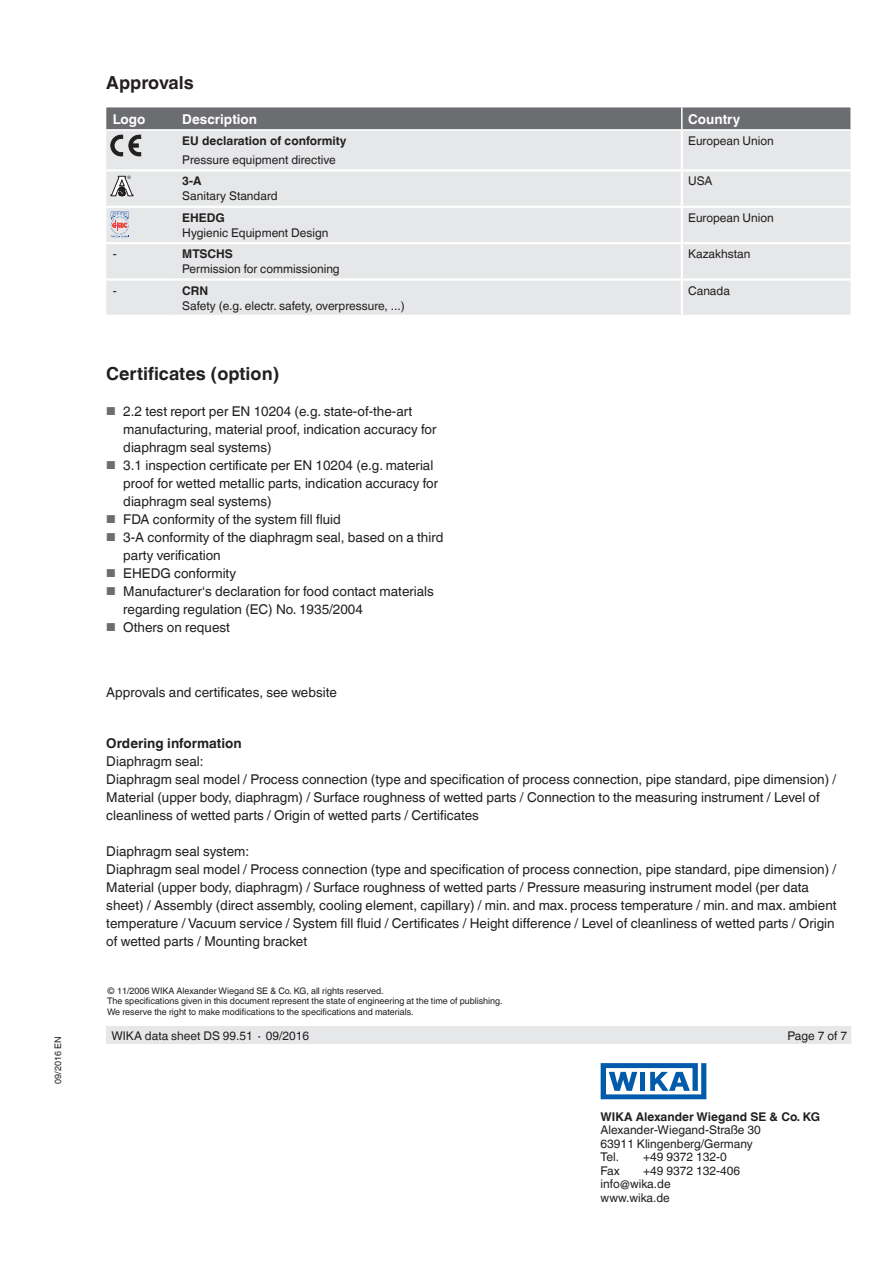
<style>
.page{position:relative;width:893px;height:1263px;background:#fff}
.page>*{position:absolute;margin:0;border:0;box-sizing:border-box;transform-origin:0 0}
.t1{font:700 18px "Helvetica World";color:#231f20}
.t2{font:13.5px/18px "Helvetica World";color:#231f20}
.t3{font:700 13.5px "Helvetica World";color:#fff}
.t4{font:700 13.5px "Helvetica World";color:#231f20}
.t5{font:12px/13.5px "Helvetica World";color:#231f20}
.t6{font:700 12px "Helvetica World";color:#231f20}
.t7{font:9px/10.5px "Helvetica World";color:#231f20}
.t8{font:4.65px "Arial";color:#231f20}
.s1{font-size:11.55px;color:#6c6d70}
</style>
<div class="page">
<div style="left:106px;top:1026px;width:744px;height:18px;background:#e6e7e9"></div>
<svg style="left:601px;top:1063px;width:105px;height:36px"></svg>
<div style="left:106px;top:156px;width:744px;height:159px;background:#e6e7e9"></div>
<hr style="left:176px;top:278px;width:506px;height:3px;background:#fff">
<hr style="left:106px;top:169px;width:70px;height:3px;background:#fff">
<hr style="left:176px;top:169px;width:506px;height:3px;background:#fff">
<hr style="left:682px;top:169px;width:168px;height:3px;background:#fff">
<hr style="left:106px;top:242px;width:70px;height:2px;background:#fff">
<hr style="left:176px;top:242px;width:506px;height:2px;background:#fff">
<hr style="left:682px;top:242px;width:168px;height:2px;background:#fff">
<hr style="left:681px;top:244px;width:2px;height:34px;background:#fff">
<hr style="left:106px;top:206px;width:70px;height:2px;background:#fff">
<hr style="left:682px;top:206px;width:168px;height:2px;background:#fff">
<hr style="left:106px;top:278px;width:70px;height:3px;background:#fff">
<hr style="left:682px;top:278px;width:168px;height:3px;background:#fff">
<hr style="left:681px;top:131px;width:2px;height:38px;background:#fff">
<hr style="left:176px;top:206px;width:506px;height:2px;background:#fff">
<hr style="left:681px;top:172px;width:2px;height:34px;background:#fff">
<hr style="left:681px;top:208px;width:2px;height:34px;background:#fff">
<hr style="left:681px;top:281px;width:2px;height:34px;background:#fff">
<svg style="left:106px;top:107px;width:744px;height:49px;background:#afb0b3"></svg>
<svg style="left:111px;top:176px;width:22px;height:20px"></svg>
<svg style="left:111px;top:211px;width:18px;height:27px"></svg>
<p class="t7" style="left:53px;top:1083px;width:49px;rotate:-90deg">09/2016 EN</p>
<h1 class="t1" style="left:106px;top:73px;width:89px">Approvals</h1>
<p class="t3" style="left:113px;top:111px;width:34px">Logo</p>
<p class="t3" style="left:182px;top:111px;width:76px">Description</p>
<p class="t3" style="left:688px;top:111px;width:54px">Country</p>
<p class="t6" style="left:182px;top:133px;width:166px">EU declaration of conformity</p>
<p class="t5" style="left:182px;top:153px;width:155px">Pressure equipment directive</p>
<p class="t5" style="left:688px;top:134px;width:87px">European Union</p>
<p class="t8" style="left:128px;top:174px;width:5px">®</p>
<p class="t6" style="left:182px;top:174px;width:21px">3-A</p>
<p class="t5" style="left:182px;top:189px;width:97px">Sanitary Standard</p>
<p class="t5" style="left:688px;top:174px;width:26px">USA</p>
<p class="t6" style="left:182px;top:211px;width:44px">EHEDG</p>
<p class="t5" style="left:182px;top:226px;width:148px">Hygienic Equipment Design</p>
<p class="t5" style="left:688px;top:211px;width:87px">European Union</p>
<p class="t5" style="left:113px;top:247px;width:5px">-</p>
<p class="t6" style="left:182px;top:247px;width:52px">MTSCHS</p>
<p class="t5" style="left:182px;top:262px;width:159px">Permission for commissioning</p>
<p class="t5" style="left:688px;top:247px;width:64px">Kazakhstan</p>
<p class="t5" style="left:113px;top:284px;width:5px">-</p>
<p class="t6" style="left:182px;top:283px;width:27px">CRN</p>
<p class="t5" style="left:182px;top:299px;width:224px">Safety (e.g. electr. safety, overpressure, ...)</p>
<p class="t5" style="left:688px;top:284px;width:43px">Canada</p>
<h1 class="t1" style="left:106px;top:363px;width:175px">Certificates (option)</h1>
<p class="t2" style="left:123px;top:402px;width:315px;text-indent:-17px"><span class="s1">■</span> 2.2 test report per EN 10204 (e.g. state-of-the-art manufacturing, material proof, indication accuracy for diaphragm seal systems)</p>
<p class="t2" style="left:123px;top:456px;width:316px;text-indent:-17px"><span class="s1">■</span> 3.1 inspection certificate per EN 10204 (e.g. material proof for wetted metallic parts, indication accuracy for diaphragm seal systems)</p>
<p class="t2" style="left:106px;top:510px;width:236px"><span class="s1">■</span> FDA conformity of the system fill fluid</p>
<p class="t2" style="left:123px;top:528px;width:322px;text-indent:-17px"><span class="s1">■</span> 3-A conformity of the diaphragm seal, based on a third party verification</p>
<p class="t2" style="left:106px;top:564px;width:131px"><span class="s1">■</span> EHEDG conformity</p>
<p class="t2" style="left:123px;top:582px;width:312px;text-indent:-17px"><span class="s1">■</span> Manufacturer‘s declaration for food contact materials regarding regulation (EC) No. 1935/2004</p>
<p class="t2" style="left:106px;top:618px;width:125px"><span class="s1">■</span> Others on request</p>
<p class="t2" style="left:106px;top:683px;width:232px">Approvals and certificates, see website</p>
<p class="t4" style="left:106px;top:735px;width:137px">Ordering information</p>
<p class="t2" style="left:106px;top:752px;width:731px">Diaphragm seal:<br>Diaphragm seal model / Process connection (type and specification of process connection, pipe standard, pipe dimension) / Material (upper body, diaphragm) / Surface roughness of wetted parts / Connection to the measuring instrument / Level of cleanliness of wetted parts / Origin of wetted parts / Certificates</p>
<p class="t2" style="left:106px;top:842px;width:732px">Diaphragm seal system:<br>Diaphragm seal model / Process connection (type and specification of process connection, pipe standard, pipe dimension) / Material (upper body, diaphragm) / Surface roughness of wetted parts / Pressure measuring instrument model (per data sheet) / Assembly (direct assembly, cooling element, capillary) / min. and max. process temperature / min. and max. ambient temperature / Vacuum service / System fill fluid / Certificates / Height difference / Level of cleanliness of wetted parts / Origin of wetted parts / Mounting bracket</p>
<p class="t7" style="left:107px;top:985px;width:397px">© 11/2006 WIKA Alexander Wiegand SE &amp; Co. KG, all rights reserved.<br>The specifications given in this document represent the state of engineering at the time of publishing.<br>We reserve the right to make modifications to the specifications and materials.</p>
<p class="t5" style="left:111px;top:1029px;width:199px">WIKA data sheet DS 99.51 ∙ 09/2016</p>
<p class="t5" style="left:788px;top:1029px;width:61px">Page 7 of 7</p>
<p class="t6" style="left:601px;top:1109px;width:221px">WIKA Alexander Wiegand SE &amp; Co. KG</p>
<p class="t5" style="left:601px;top:1123px;width:162px">Alexander-Wiegand-Straße 30<br>63911 Klingenberg/Germany<br>Tel.</p>
<p class="t5" style="left:643px;top:1150px;width:85px">+49 9372 132-0</p>
<p class="t5" style="left:601px;top:1164px;width:21px">Fax</p>
<p class="t5" style="left:601px;top:1164px;width:141px;text-indent:43px">+49 9372 132-406 info@wika.de www.wika.de</p>
</div>
